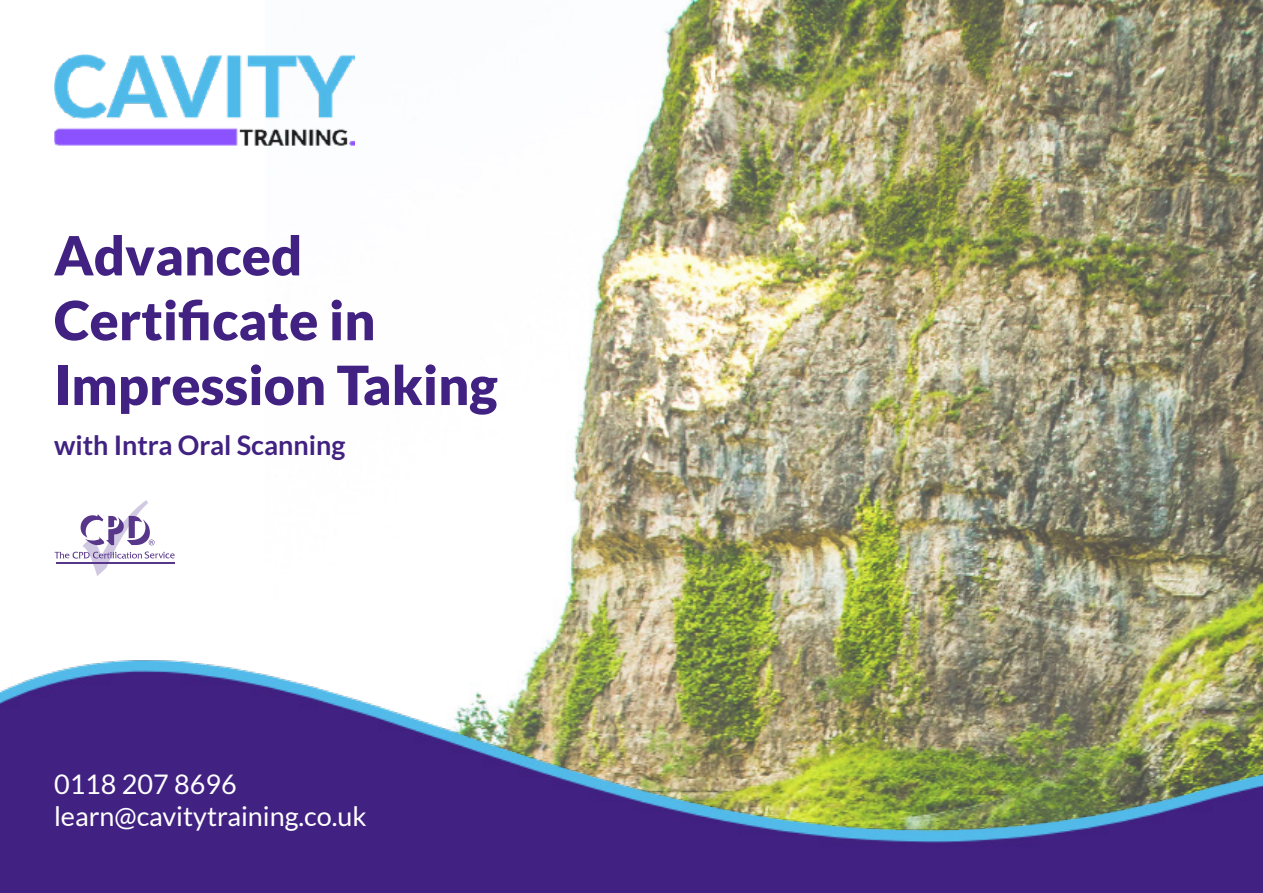
<style>
.page{position:relative;width:1263px;height:893px;background:#fff}
.page>*{position:absolute;margin:0;border:0;box-sizing:border-box;transform-origin:0 0}
.t1{font:900 54px/64.8px "Lato";color:#412181}
.t2{font:27px/32.4px "Lato";color:#fff}
.t3{font:700 27px "Lato";color:#412181}
</style>
<div class="page">
<img style="left:354px;top:0;width:909px;height:627px">
<img style="left:0;top:627px;width:1263px;height:266px">
<img style="left:54px;top:54px;width:300px;height:92px">
<svg style="left:55px;top:500px;width:120px;height:76px"></svg>
<h1 class="t1" style="left:54px;top:222px;width:445px">Advanced<br>Certificate in<br>Impression Taking</h1>
<p class="t3" style="left:54px;top:430px;width:293px">with Intra Oral Scanning</p>
<p class="t2" style="left:54px;top:768px;width:314px">0118 207 8696 learn@cavitytraining.co.uk</p>
</div>
